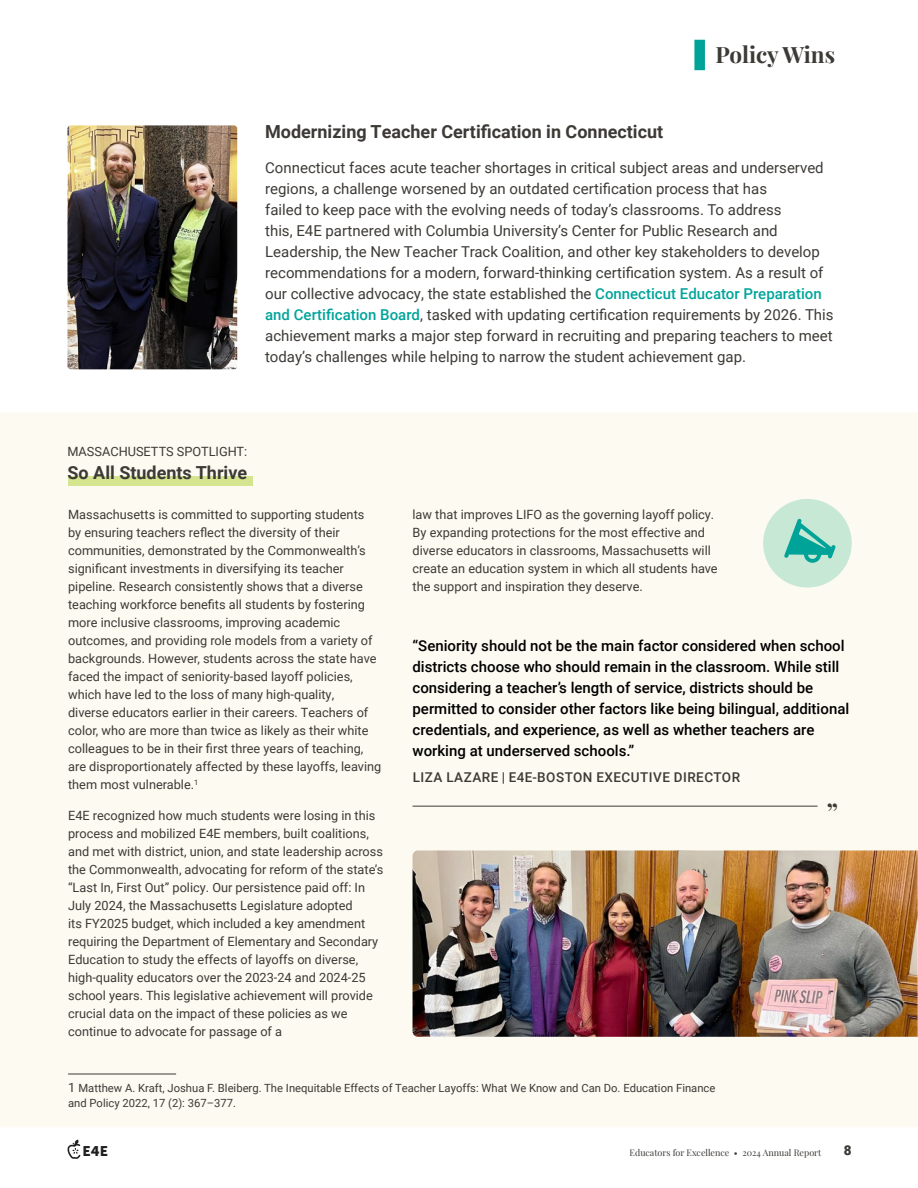
<style>
.page{position:relative;width:918px;height:1188px;background:#fff}
.page>*{position:absolute;margin:0;border:0;box-sizing:border-box;transform-origin:0 0}
.t1{font:30px "Playfair Display";color:#3d3a36}
.t2{font:700 22.5px "Playfair Display";color:#3d3a36}
.t3{font:700 18px "Roboto";color:#3d3a36}
.t4{font:15px/21px "Roboto";color:#3d3a36}
.t5{font:500 15px/21px "Roboto";color:#000}
.t6{font:13.95px "Museo Sans 900";color:#221f1f}
.t7{font:500 13.5px "Roboto";letter-spacing:.035em;color:#3d3a36}
.t8{font:900 13.5px "Roboto";color:#3d3a36}
.t9{font:12.75px/18px "Roboto";color:#3d3a36}
.t10{font:11.25px/15px "Roboto";color:#3d3a36}
.t11{font:9px "Playfair Display";color:#3d3a36}
.s1{font-weight:500;color:#00a49a}
.s2{font-size:12.75px}
</style>
<div class="page">
<div style="left:694px;top:40px;width:11px;height:30px;background:#00a398"></div>
<div style="left:0;top:413px;width:918px;height:714px;background:#fcfaf1"></div>
<hr style="left:413px;top:806px;width:405px;height:1px;background:#3d3a36">
<img style="left:413px;top:850px;width:505px;height:187px">
<div style="left:68px;top:476px;width:184px;height:10px;background:#d4e48f"></div>
<hr style="left:68px;top:1074px;width:108px;height:1px;background:#3d3a36">
<img style="left:68px;top:125px;width:169px;height:244px">
<div style="left:763px;top:499px;width:89px;height:89px;background:#c7e8d5;border-radius:50%"></div>
<svg style="left:784px;top:519px;width:52px;height:44px"></svg>
<svg style="left:67px;top:1140px;width:13px;height:19px"></svg>
<h2 class="t2" style="left:716px;top:36px;width:121px">Policy Wins</h2>
<h3 class="t3" style="left:265px;top:119px;width:400px">Modernizing Teacher Certification in Connecticut</h3>
<p class="t4" style="left:265px;top:156px;width:570px">Connecticut faces acute teacher shortages in critical subject areas and underserved regions, a challenge worsened by an outdated certification process that has<br>failed to keep pace with the evolving needs of today’s classrooms. To address<br>this, E4E partnered with Columbia University’s Center for Public Research and Leadership, the New Teacher Track Coalition, and other key stakeholders to develop recommendations for a modern, forward-thinking certification system. As a result of our collective advocacy, the state established the <span class="s1">Connecticut Educator Preparation and Certification Board</span>, tasked with updating certification requirements by 2026. This achievement marks a major step forward in recruiting and preparing teachers to meet today’s challenges while helping to narrow the student achievement gap.</p>
<p class="t9" style="left:68px;top:442px;width:181px">MASSACHUSETTS SPOTLIGHT:</p>
<h3 class="t3" style="left:68px;top:460px;width:181px">So All Students Thrive</h3>
<p class="t9" style="left:68px;top:505px;width:315px">Massachusetts is committed to supporting students<br>by ensuring teachers reflect the diversity of their communities, demonstrated by the Commonwealth’s significant investments in diversifying its teacher pipeline. Research consistently shows that a diverse teaching workforce benefits all students by fostering more inclusive classrooms, improving academic outcomes, and providing role models from a variety of backgrounds. However, students across the state have faced the impact of seniority-based layoff policies, which have led to the loss of many high-quality,<br>diverse educators earlier in their careers. Teachers of color, who are more than twice as likely as their white colleagues to be in their first three years of teaching, are disproportionately affected by these layoffs, leaving them most vulnerable.<sup>1</sup></p>
<p class="t9" style="left:68px;top:806px;width:317px">E4E recognized how much students were losing in this process and mobilized E4E members, built coalitions, and met with district, union, and state leadership across the Commonwealth, advocating for reform of the state’s “Last In, First Out” policy. Our persistence paid off: In July 2024, the Massachusetts Legislature adopted<br>its FY2025 budget, which included a key amendment requiring the Department of Elementary and Secondary Education to study the effects of layoffs on diverse, high-quality educators over the 2023-24 and 2024-25 school years. This legislative achievement will provide crucial data on the impact of these policies as we continue to advocate for passage of a</p>
<p class="t9" style="left:413px;top:505px;width:307px">law that improves LIFO as the governing layoff policy.<br>By expanding protections for the most effective and diverse educators in classrooms, Massachusetts will create an education system in which all students have the support and inspiration they deserve.</p>
<p class="t5" style="left:413px;top:635px;width:438px">“Seniority should not be the main factor considered when school districts choose who should remain in the classroom. While still considering a teacher’s length of service, districts should be permitted to consider other factors like being bilingual, additional credentials, and experience, as well as whether teachers are working at underserved schools.”</p>
<p class="t7" style="left:413px;top:768px;width:329px">LIZA LAZARE | E4E-BOSTON EXECUTIVE DIRECTOR</p>
<h1 class="t1" style="left:826px;top:790px;width:14px">”</h1>
<p class="t10" style="left:68px;top:1080px;width:649px"><span class="s2">1</span> Matthew A. Kraft, Joshua F. Bleiberg. The Inequitable Effects of Teacher Layoffs: What We Know and Can Do. Education Finance and Policy 2022, 17 (2): 367–377.</p>
<p class="t6" style="left:83px;top:1143px;width:27px">E4E</p>
<p class="t11" style="left:630px;top:1145px;width:193px">Educators for Excellence • 2024 Annual Report</p>
<p class="t8" style="left:844px;top:1140px;width:9px">8</p>
</div>
